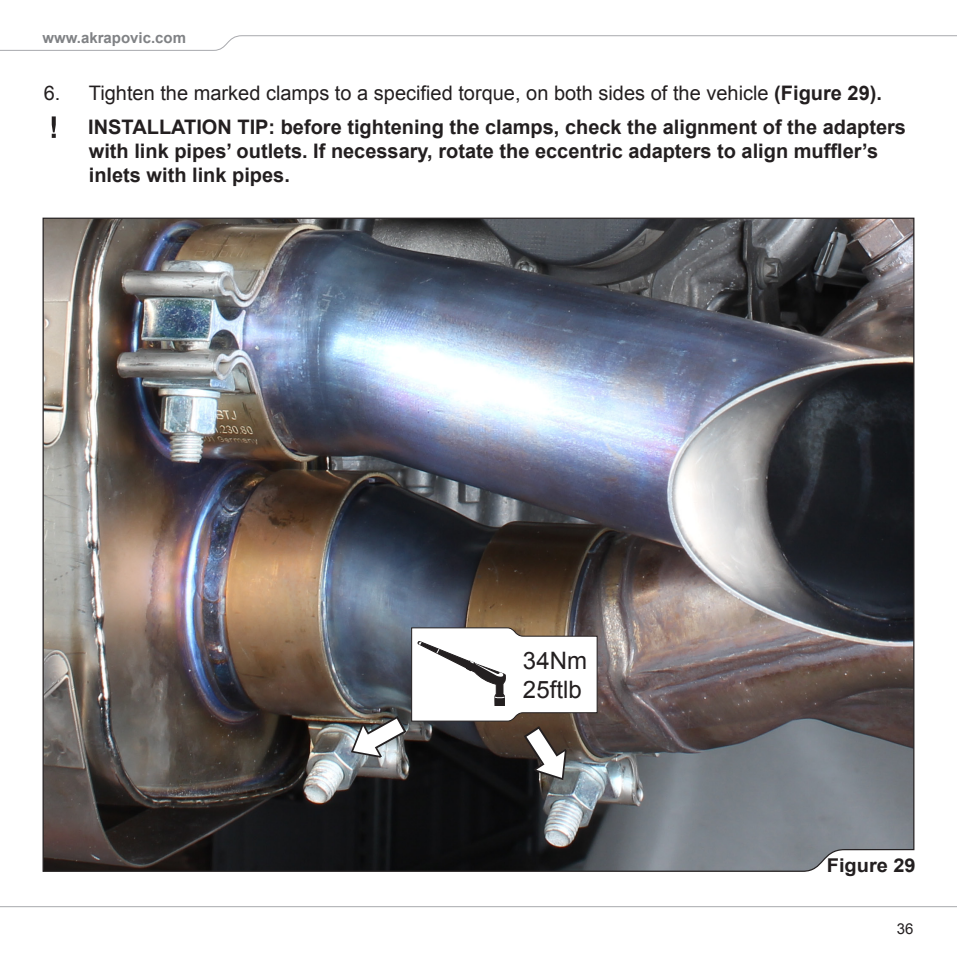
<style>
.page{position:relative;width:957px;height:957px;background:#fff}
.page>*{position:absolute;margin:0;border:0;box-sizing:border-box;transform-origin:0 0}
.t1{font:24px/28.8px "Arial";color:#231f20}
.body_txt_bullets{font:700 20px/24px "Arial";color:#231f20}
.body_txt_bullets-2{font:20px "Arial";color:#231f20}
.body_txt_bold{font:700 19px "Arial";color:#231f20;scale:1.05 1}
.t2{font:700 15px "Arial";color:#808285}
.t3{font:15px "Arial";color:#231f20}
.s1{font-weight:700}
</style>
<div class="page">
<svg style="left:0;top:35px;width:957px;height:16px"></svg>
<svg style="left:0;top:906px;width:957px;height:2px;background:#d2d3d5"></svg>
<img style="left:42px;top:217px;width:873px;height:655px">
<svg style="left:52px;top:116px;width:4px;height:22px"></svg>
<svg style="left:351px;top:627px;width:247px;height:153px"></svg>
<p class="t2" style="left:42px;top:28px;width:145px">www.akrapovic.com</p>
<p class="body_txt_bullets-2" style="left:44px;top:80px;width:840px">6. Tighten the marked clamps to a specified torque, on both sides of the vehicle <span class="s1">(Figure 29).</span></p>
<p class="body_txt_bullets" style="left:88px;top:116px;width:819px">INSTALLATION TIP: before tightening the clamps, check the alignment of the adapters with link pipes’ outlets. If necessary, rotate the eccentric adapters to align muffler’s inlets with link pipes.</p>
<p class="t1" style="left:523px;top:646px;width:66px">34Nm<br>25ftlb</p>
<p class="body_txt_bold" style="left:827px;top:852px;width:86px">Figure 29</p>
<p class="t3" style="left:897px;top:918px;width:18px">36</p>
</div>
